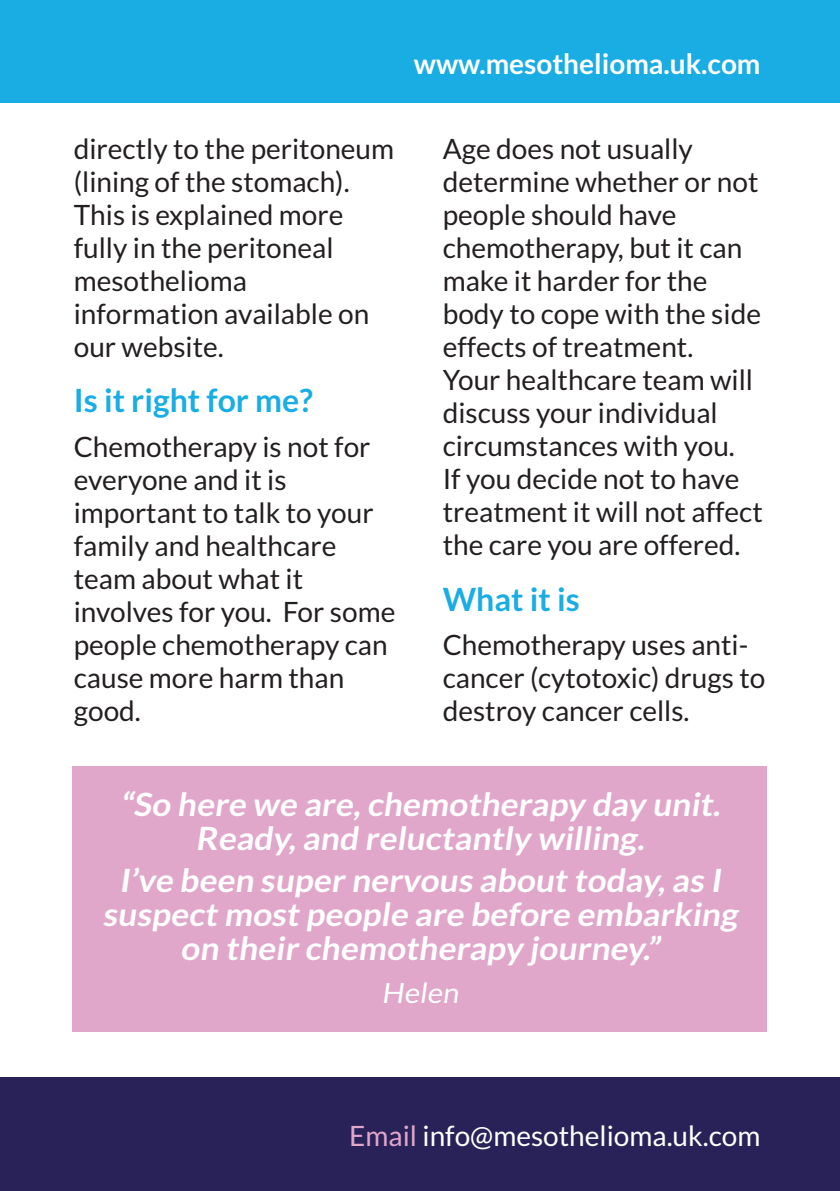
<style>
.page{position:relative;width:840px;height:1191px;background:#fff}
.page>*{position:absolute;margin:0;border:0;box-sizing:border-box;transform-origin:0 0}
.t1{font:700 32px/34px "Lato";color:#fff;text-align:center;scale:1.05 1}
.t2{font:700 32px "Lato";color:#1aade4}
.t3{font:28px/33px "Lato";color:#231f20}
.t4{font:28px "Lato";color:#fff}
.t5{font:700 28px "Lato";color:#fff}
.t6{font:28px "Lato";color:#fff;scale:1.05 1}
.s1{color:#e0a7cb}
</style>
<div class="page">
<div style="left:0;top:0;width:839px;height:102px;background:#1aade4"></div>
<div style="left:0;top:1077px;width:839px;height:114px;background:#292259"></div>
<div style="left:72px;top:766px;width:694px;height:266px;background:#e0a7cb"></div>
<p class="t5" style="left:413px;top:53px;width:348px">www.mesothelioma.uk.com</p>
<p class="t3" style="left:74px;top:134px;width:322px">directly to the peritoneum (lining of the stomach).<br>This is explained more fully in the peritoneal mesothelioma information available on our website.</p>
<p class="t2" style="left:74px;top:383px;width:240px">Is it right for me?</p>
<p class="t3" style="left:74px;top:432px;width:323px">Chemotherapy is not for everyone and it is important to talk to your family and healthcare team about what it involves for you. For some people chemotherapy can cause more harm than good.</p>
<p class="t3" style="left:442px;top:134px;width:321px">Age does not usually determine whether or not people should have chemotherapy, but it can make it harder for the body to cope with the side effects of treatment.<br>Your healthcare team will discuss your individual circumstances with you.<br>If you decide not to have treatment it will not affect the care you are offered.</p>
<p class="t2" style="left:442px;top:581px;width:138px">What it is</p>
<p class="t3" style="left:442px;top:630px;width:324px">Chemotherapy uses anti&shy;cancer (cytotoxic) drugs to destroy cancer cells.</p>
<p class="t1" style="left:120px;top:787px;width:575px">“So here we are, chemotherapy day unit.<br>Ready, and reluctantly willing.</p>
<p class="t1" style="left:102px;top:864px;width:606px">I’ve been super nervous about today, as I suspect most people are before embarking on their chemotherapy journey.”</p>
<p class="t6" style="left:381px;top:982px;width:78px">Helen</p>
<p class="t4" style="left:349px;top:1119px;width:412px"><span class="s1">Email</span> info@mesothelioma.uk.com</p>
</div>
